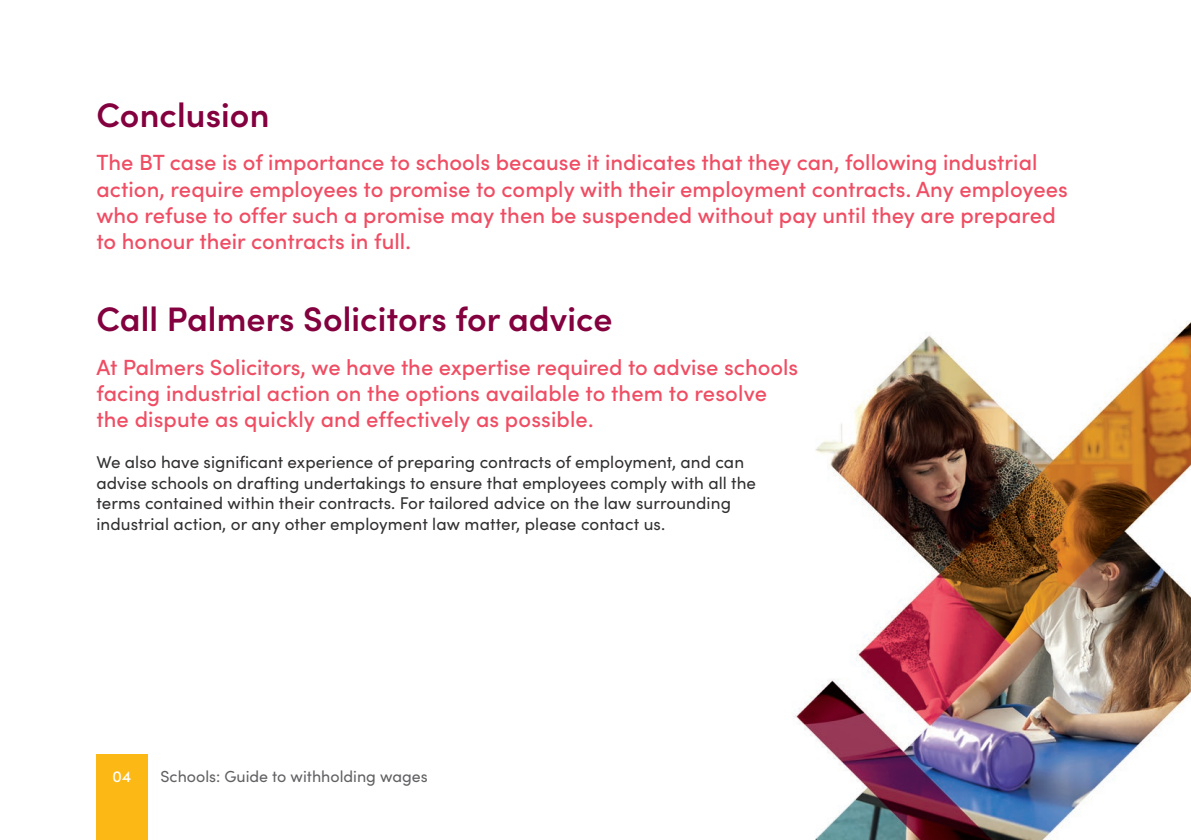
<style>
.page{position:relative;width:1191px;height:840px;background:#fff}
.page>*{position:absolute;margin:0;border:0;box-sizing:border-box;transform-origin:0 0}
.t1{font:600 34px "Sofia Pro";letter-spacing:.005em;color:#83013e}
.t2{font:500 22px/26.4px "Sofia Pro";letter-spacing:.005em;color:#ef4d63}
.t3{font:17px/20.4px "Sofia Pro";letter-spacing:.005em;color:#312f30}
.t4{font:16px "Sofia Pro";color:#616164}
.t5{font:500 16px "Sofia Pro";color:#fff}
</style>
<div class="page">
<img style="left:793px;top:321px;width:398px;height:518px">
<div style="left:96px;top:754px;width:51px;height:85px;background:#fcb814"></div>
<p class="t1" style="left:96px;top:89px;width:174px">Conclusion</p>
<p class="t2" style="left:96px;top:148px;width:973px">The BT case is of importance to schools because it indicates that they can, following industrial action, require employees to promise to comply with their employment contracts. Any employees who refuse to offer such a promise may then be suspended without pay until they are prepared to honour their contracts in full.</p>
<p class="t1" style="left:96px;top:293px;width:517px">Call Palmers Solicitors for advice</p>
<p class="t2" style="left:96px;top:352px;width:703px">At Palmers Solicitors, we have the expertise required to advise schools facing industrial action on the options available to them to resolve the dispute as quickly and effectively as possible.</p>
<p class="t3" style="left:96px;top:451px;width:661px">We also have significant experience of preparing contracts of employment, and can advise schools on drafting undertakings to ensure that employees comply with all the terms contained within their contracts. For tailored advice on the law surrounding industrial action, or any other employment law matter, please contact us.</p>
<p class="t5" style="left:113px;top:764px;width:20px">04</p>
<p class="t4" style="left:160px;top:764px;width:269px">Schools: Guide to withholding wages</p>
</div>
